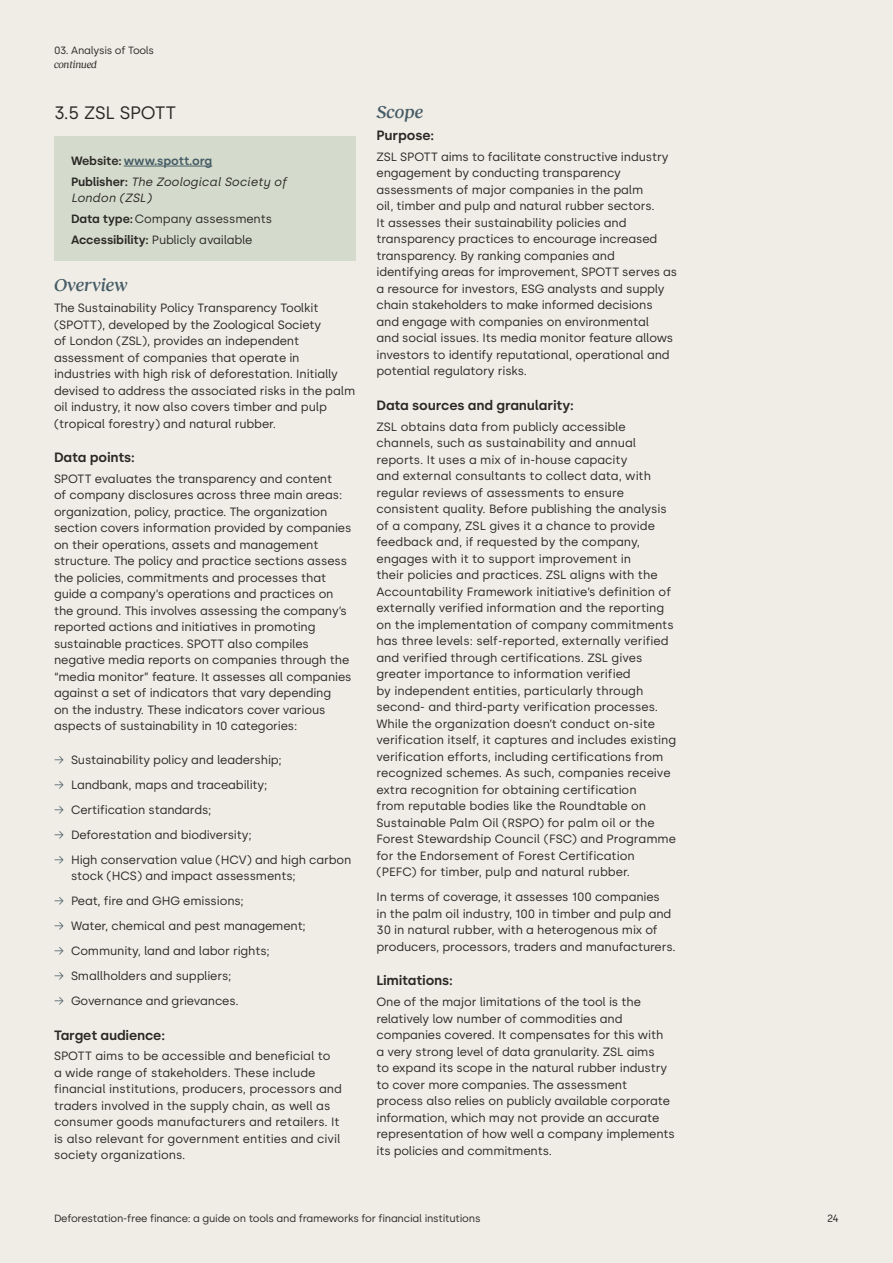
<style>
.page{position:relative;width:893px;height:1263px;background:#f0ede6}
.page>*{position:absolute;margin:0;border:0;box-sizing:border-box;transform-origin:0 0}
.t1{font:italic 500 18px "Reckless";color:#465c66}
.t2{font:18px "Silka";letter-spacing:-.01em;color:#2a2825}
.t3{font:600 13.5px "Silka";letter-spacing:-.01em;color:#2a2825}
.t4{font:12px/16.5px "Silka";letter-spacing:-.01em;color:#2a2825}
.t5{font:italic 12px/20.7px "Silka";letter-spacing:.01em;color:#2a2825}
.t6{font:10.5px "Silka";letter-spacing:-.02em;color:#2a2825}
.t7{font:italic 10.5px "Reckless";letter-spacing:-.03em;color:#2a2825}
.s1{font-weight:600;font-style:normal}
.s2{font-weight:600;font-style:normal;color:#465c66}
.s3{font-style:italic}
.s4{font-weight:600}
.s5{font-weight:300;color:#465c66}
</style>
<div class="page">
<div style="left:54px;top:136px;width:301px;height:125px;background:#d5dbcc"></div>
<hr style="left:124px;top:166px;width:88px;height:1px;background:#465c66">
<p class="t6" style="left:54px;top:44px;width:102px">03. Analysis of Tools</p>
<p class="t7" style="left:54px;top:56px;width:45px">continued</p>
<h1 class="t2" style="left:54px;top:102px;width:124px">3.5 ZSL SPOTT</h1>
<p class="t5" style="left:71px;top:150px;width:217px"><span class="s1">Website:</span> <span class="s2">www.spott.org<br></span><span class="s1">Publisher:</span> The Zoological Society of</p>
<p class="t4" style="left:71px;top:188px;width:203px;line-height:20.7px"><span class="s3">London (ZSL)<br></span><span class="s4">Data type:</span> Company assessments<br><span class="s4">Accessibility:</span> Publicly available</p>
<h1 class="t1" style="left:54px;top:272px;width:75px">Overview</h1>
<p class="t4" style="left:54px;top:300px;width:303px">The Sustainability Policy Transparency Toolkit (SPOTT), developed by the Zoological Society<br>of London (ZSL), provides an independent assessment of companies that operate in industries with high risk of deforestation. Initially devised to address the associated risks in the palm oil industry, it now also covers timber and pulp (tropical forestry) and natural rubber.</p>
<p class="t3" style="left:54px;top:449px;width:82px">Data points:</p>
<p class="t4" style="left:54px;top:470px;width:299px">SPOTT evaluates the transparency and content<br>of company disclosures across three main areas: organization, policy, practice. The organization section covers information provided by companies on their operations, assets and management structure. The policy and practice sections assess the policies, commitments and processes that guide a company’s operations and practices on the ground. This involves assessing the company’s reported actions and initiatives in promoting sustainable practices. SPOTT also compiles negative media reports on companies through the “media monitor” feature. It assesses all companies against a set of indicators that vary depending<br>on the industry. These indicators cover various aspects of sustainability in 10 categories:</p>
<p class="t4" style="left:54px;top:751px;width:229px"><span class="s5">→</span> Sustainability policy and leadership;</p>
<p class="t4" style="left:54px;top:776px;width:215px"><span class="s5">→</span> Landbank, maps and traceability;</p>
<p class="t4" style="left:54px;top:801px;width:159px"><span class="s5">→</span> Certification standards;</p>
<p class="t4" style="left:54px;top:826px;width:199px"><span class="s5">→</span> Deforestation and biodiversity;</p>
<p class="t4" style="left:71px;top:851px;width:282px;text-indent:-17px"><span class="s5">→</span> High conservation value (HCV) and high carbon stock (HCS) and impact assessments;</p>
<p class="t4" style="left:54px;top:892px;width:191px"><span class="s5">→</span> Peat, fire and GHG emissions;</p>
<p class="t4" style="left:54px;top:918px;width:253px"><span class="s5">→</span> Water, chemical and pest management;</p>
<p class="t4" style="left:54px;top:943px;width:217px"><span class="s5">→</span> Community, land and labor rights;</p>
<p class="t4" style="left:54px;top:968px;width:179px"><span class="s5">→</span> Smallholders and suppliers;</p>
<p class="t4" style="left:54px;top:993px;width:186px"><span class="s5">→</span> Governance and grievances.</p>
<p class="t3" style="left:54px;top:1027px;width:113px">Target audience:</p>
<p class="t4" style="left:54px;top:1048px;width:290px">SPOTT aims to be accessible and beneficial to<br>a wide range of stakeholders. These include financial institutions, producers, processors and traders involved in the supply chain, as well as consumer goods manufacturers and retailers. It is also relevant for government entities and civil society organizations.</p>
<h1 class="t1" style="left:376px;top:99px;width:48px">Scope</h1>
<p class="t3" style="left:376px;top:127px;width:59px">Purpose:</p>
<p class="t4" style="left:376px;top:148px;width:302px">ZSL SPOTT aims to facilitate constructive industry engagement by conducting transparency assessments of major companies in the palm<br>oil, timber and pulp and natural rubber sectors.<br>It assesses their sustainability policies and transparency practices to encourage increased transparency. By ranking companies and identifying areas for improvement, SPOTT serves as a resource for investors, ESG analysts and supply chain stakeholders to make informed decisions and engage with companies on environmental<br>and social issues. Its media monitor feature allows investors to identify reputational, operational and potential regulatory risks.</p>
<p class="t3" style="left:376px;top:397px;width:199px">Data sources and granularity:</p>
<p class="t4" style="left:376px;top:418px;width:301px">ZSL obtains data from publicly accessible channels, such as sustainability and annual reports. It uses a mix of in-house capacity<br>and external consultants to collect data, with regular reviews of assessments to ensure consistent quality. Before publishing the analysis of a company, ZSL gives it a chance to provide feedback and, if requested by the company, engages with it to support improvement in<br>their policies and practices. ZSL aligns with the Accountability Framework initiative’s definition of externally verified information and the reporting on the implementation of company commitments has three levels: self-reported, externally verified and verified through certifications. ZSL gives greater importance to information verified<br>by independent entities, particularly through second- and third-party verification processes.<br>While the organization doesn’t conduct on-site verification itself, it captures and includes existing verification efforts, including certifications from recognized schemes. As such, companies receive extra recognition for obtaining certification<br>from reputable bodies like the Roundtable on Sustainable Palm Oil (RSPO) for palm oil or the Forest Stewardship Council (FSC) and Programme for the Endorsement of Forest Certification (PEFC) for timber, pulp and natural rubber.</p>
<p class="t4" style="left:376px;top:889px;width:301px">In terms of coverage, it assesses 100 companies<br>in the palm oil industry, 100 in timber and pulp and 30 in natural rubber, with a heterogenous mix of producers, processors, traders and manufacturers.</p>
<p class="t3" style="left:376px;top:972px;width:78px">Limitations:</p>
<p class="t4" style="left:376px;top:994px;width:300px">One of the major limitations of the tool is the relatively low number of commodities and companies covered. It compensates for this with<br>a very strong level of data granularity. ZSL aims<br>to expand its scope in the natural rubber industry to cover more companies. The assessment process also relies on publicly available corporate information, which may not provide an accurate representation of how well a company implements its policies and commitments.</p>
<p class="t6" style="left:54px;top:1212px;width:428px">Deforestation-free finance: a guide on tools and frameworks for financial institutions</p>
<p class="t6" style="left:827px;top:1212px;width:13px">24</p>
</div>
